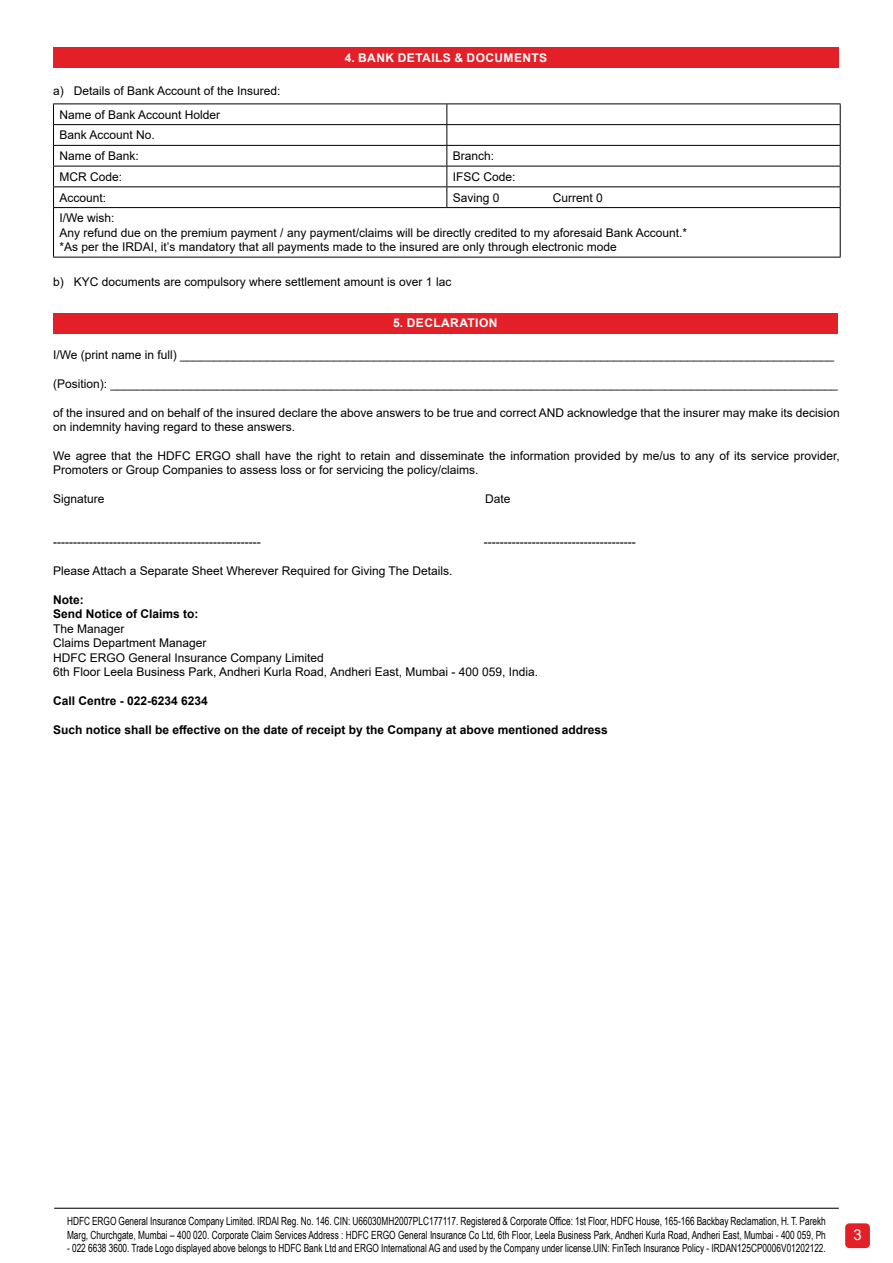
<style>
.page{position:relative;width:893px;height:1263px;background:#fff}
.page>*{position:absolute;margin:0;border:0;box-sizing:border-box;transform-origin:0 0}
.t1{font:15px "Arial";color:#fff}
.t2{font:12px/14.4px "Arial";color:#000}
.t3{font:700 12px/14.4px "Arial";color:#000}
.t4{font:700 12px "Arial";letter-spacing:.035em;color:#fff}
.t5{font:11.25px/13.5px "Arial Narrow";color:#000;scale:.9 1}
</style>
<div class="page">
<div style="left:845px;top:1223px;width:25px;height:25px;background:#e31f27;border-radius:4px"></div>
<hr style="left:54px;top:1208px;width:785px;height:1px;background:#000">
<div style="left:53px;top:47px;width:786px;height:21px;background:#e31f27"></div>
<hr style="left:53px;top:104px;width:394px;height:1px;background:#000">
<hr style="left:447px;top:104px;width:394px;height:1px;background:#000">
<hr style="left:53px;top:124px;width:394px;height:1px;background:#000">
<hr style="left:447px;top:124px;width:394px;height:1px;background:#000">
<hr style="left:53px;top:145px;width:394px;height:1px;background:#000">
<hr style="left:447px;top:145px;width:394px;height:1px;background:#000">
<hr style="left:53px;top:166px;width:394px;height:1px;background:#000">
<hr style="left:447px;top:166px;width:394px;height:1px;background:#000">
<hr style="left:53px;top:186px;width:394px;height:1px;background:#000">
<svg style="left:53px;top:104px;width:1px;height:103px"></svg>
<hr style="left:447px;top:186px;width:394px;height:1px;background:#000">
<svg style="left:446px;top:104px;width:1px;height:103px"></svg>
<svg style="left:840px;top:104px;width:1px;height:103px"></svg>
<hr style="left:53px;top:207px;width:394px;height:1px;background:#000">
<hr style="left:53px;top:208px;width:1px;height:49px;background:#000">
<hr style="left:447px;top:207px;width:394px;height:1px;background:#000">
<hr style="left:840px;top:208px;width:1px;height:49px;background:#000">
<hr style="left:53px;top:257px;width:394px;height:1px;background:#000">
<hr style="left:447px;top:257px;width:394px;height:1px;background:#000">
<div style="left:53px;top:313px;width:785px;height:20px;background:#e31f27"></div>
<p class="t2" style="left:60px;top:78px;width:223px;line-height:24.2px;text-indent:-6px">a) Details of Bank Account of the Insured:<br>Name of Bank Account Holder</p>
<p class="t2" style="left:60px;top:125px;width:97px;line-height:20.7px">Bank Account No.<br>Name of Bank:</p>
<p class="t4" style="left:345px;top:49px;width:204px">4. BANK DETAILS &amp; DOCUMENTS</p>
<p class="t2" style="left:453px;top:149px;width:43px">Branch:</p>
<p class="t2" style="left:60px;top:169px;width:64px">MCR Code:</p>
<p class="t2" style="left:453px;top:169px;width:64px">IFSC Code:</p>
<p class="t2" style="left:60px;top:190px;width:48px">Account:</p>
<p class="t2" style="left:453px;top:190px;width:48px">Saving 0</p>
<p class="t2" style="left:553px;top:190px;width:52px">Current 0</p>
<p class="t2" style="left:60px;top:211px;width:629px">I/We wish:<br>Any refund due on the premium payment / any payment/claims will be directly credited to my aforesaid Bank Account.* *As per the IRDAI, it’s mandatory that all payments made to the insured are only through electronic mode</p>
<p class="t2" style="left:53px;top:275px;width:400px">b) KYC documents are compulsory where settlement amount is over 1 lac</p>
<p class="t4" style="left:393px;top:315px;width:106px">5. DECLARATION</p>
<p class="t2" style="left:53px;top:348px;width:783px">I/We (print name in full) __________________________________________________________________________________________________</p>
<p class="t2" style="left:53px;top:377px;width:786px">(Position): _____________________________________________________________________________________________________________</p>
<p class="t2" style="left:53px;top:405px;width:788px">of the insured and on behalf of the insured declare the above answers to be true and correct AND acknowledge that the insurer may make its decision on indemnity having regard to these answers.</p>
<p class="t2" style="left:53px;top:449px;width:788px">We agree that the HDFC ERGO shall have the right to retain and disseminate the information provided by me/us to any of its service provider,<br>Promoters or Group Companies to assess loss or for servicing the policy/claims.</p>
<p class="t2" style="left:53px;top:492px;width:53px">Signature</p>
<p class="t2" style="left:485px;top:492px;width:27px">Date</p>
<p class="t2" style="left:53px;top:535px;width:209px">----------------------------------------------------</p>
<p class="t2" style="left:484px;top:535px;width:153px">--------------------------------------</p>
<p class="t2" style="left:53px;top:564px;width:401px">Please Attach a Separate Sheet Wherever Required for Giving The Details.</p>
<p class="t3" style="left:53px;top:593px;width:147px">Note:<br>Send Notice of Claims to:</p>
<p class="t2" style="left:53px;top:621px;width:486px">The Manager<br>Claims Department Manager<br>HDFC ERGO General Insurance Company Limited<br>6th Floor Leela Business Park, Andheri Kurla Road, Andheri East, Mumbai - 400 059, India.</p>
<p class="t3" style="left:53px;top:694px;width:156px">Call Centre - 022-6234 6234</p>
<p class="t3" style="left:53px;top:722px;width:556px">Such notice shall be effective on the date of receipt by the Company at above mentioned address</p>
<p class="t5" style="left:67px;top:1214px;width:845px">HDFC ERGO General Insurance Company Limited. IRDAI Reg. No. 146. CIN: U66030MH2007PLC177117. Registered &amp; Corporate Office: 1st Floor, HDFC House, 165-166 Backbay Reclamation, H. T. Parekh<br>Marg, Churchgate, Mumbai – 400 020. Corporate Claim Services Address : HDFC ERGO General Insurance Co Ltd, 6th Floor, Leela Business Park, Andheri Kurla Road, Andheri East, Mumbai - 400 059, Ph</p>
<p class="t5" style="left:67px;top:1241px;width:845px">- 022 6638 3600. Trade Logo displayed above belongs to HDFC Bank Ltd and ERGO International AG and used by the Company under license.UIN: FinTech Insurance Policy - IRDAN125CP0006V01202122.</p>
<p class="t1" style="left:853px;top:1224px;width:10px">3</p>
</div>
